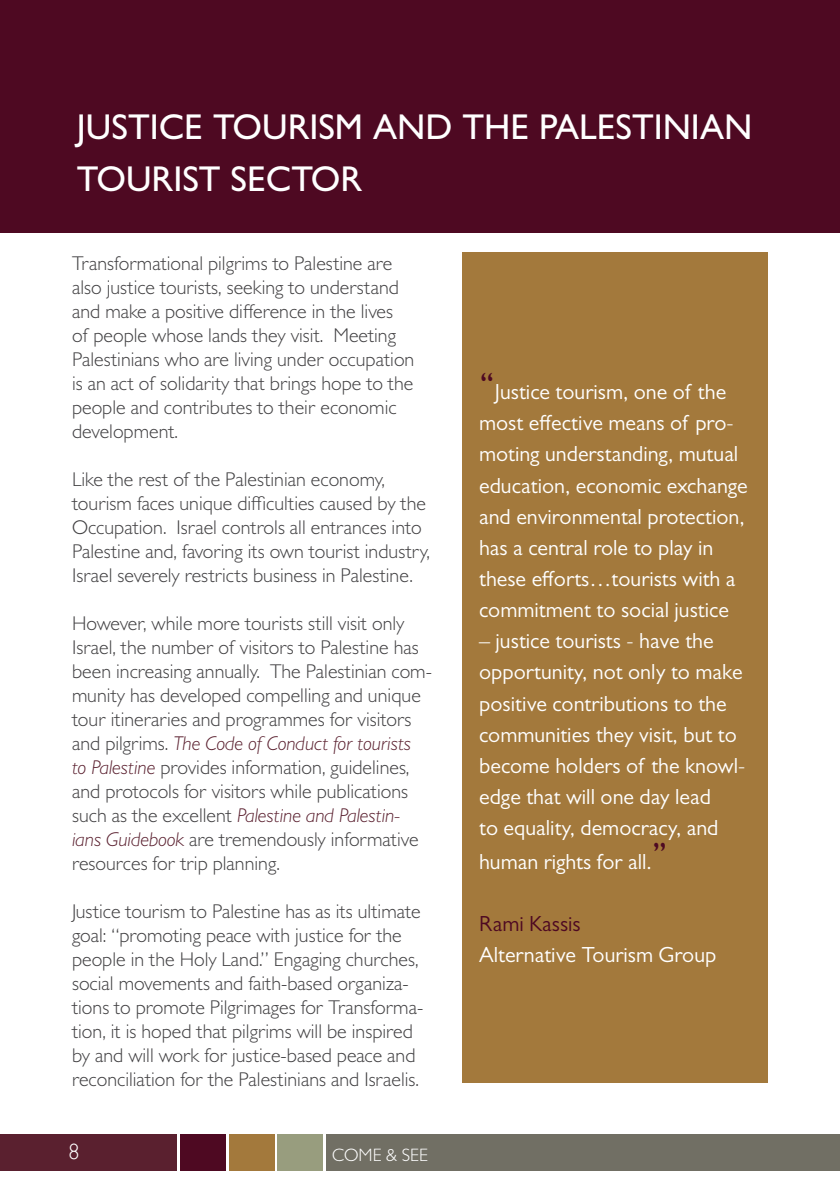
<style>
.page{position:relative;width:840px;height:1191px;background:#fff}
.page>*{position:absolute;margin:0;border:0;box-sizing:border-box;transform-origin:0 0}
.t1{font:500 36px/52px "Gill Sans MT Pro";color:#fff}
.t2{font:22px/31.2px "Gill Sans MT Pro";color:#fff}
.t3{font:22px "Gill Sans MT Pro";color:#4e0922}
.t4{font:300 22px "Gill Sans";color:#fff}
.t5{font:300 20px/24px "Gill Sans MT Pro";color:#414042}
.t6{font:300 18px "Gill Sans MT Pro";color:#fff}
.s1{font-style:italic;color:#5a202f}
.s2{font-size:38px;color:#4e0922}
</style>
<div class="page">
<div style="left:0;top:1134px;width:177px;height:37px;background:#5a202f"></div>
<div style="left:180px;top:1134px;width:46px;height:37px;background:#4e0922"></div>
<div style="left:229px;top:1134px;width:45px;height:37px;background:#a3793c"></div>
<div style="left:277px;top:1134px;width:45px;height:37px;background:#989d7e"></div>
<div style="left:326px;top:1134px;width:513px;height:37px;background:#716f64"></div>
<div style="left:0;top:0;width:839px;height:232px;background:#4e0922"></div>
<div style="left:462px;top:252px;width:305px;height:831px;background:#a3793c"></div>
<h1 class="t1" style="left:77px;top:101px;width:676px">JUSTICE TOURISM AND THE PALESTINIAN<br>TOURIST SECTOR</h1>
<p class="t5" style="left:72px;top:251px;width:343px">Transformational pilgrims to Palestine are also justice tourists, seeking to understand and make a positive difference in the lives of people whose lands they visit. M eeting Palestinians who are living under occupation is an act of solidarity that brings hope to the people and contributes to their economic development.</p>
<p class="t5" style="left:72px;top:467px;width:359px">Like the rest of the Palestinian economy, tourism faces unique difficulties caused by the Occupation. I srael controls all entrances into Palestine and, favoring its own tourist industry, I srael severely restricts business in Palestine.</p>
<p class="t5" style="left:72px;top:611px;width:361px">However, while more tourists still visit only Israel, the number of visitors to Palestine has been increasing annually. The Palestinian com&shy;munity has developed compelling and unique tour itineraries and programmes for visitors and pilgrims. <span class="s1">The Code of Conduct for tourists<br>to Palestine</span> provides information, guidelines, and protocols for visitors while publications such as the excellent <span class="s1">Palestine and Palestin&shy;ians Guidebook</span> are tremendously informative resources for trip planning.</p>
<p class="t5" style="left:72px;top:899px;width:352px">Justice tourism to Palestine has as its ultimate goal: “promoting peace with justice for the people in the Holy Land.” Engaging churches, social movements and faith-based organiza&shy;tions to promote Pilgrimages for Transforma&shy;tion, it is hoped that pilgrims will be inspired by and will work for justice-based peace and reconciliation for the Palestinians and Israelis.</p>
<p class="t4" style="left:68px;top:1139px;width:12px">8</p>
<p class="t6" style="left:332px;top:1143px;width:98px">Come &amp; See</p>
<p class="t2" style="left:479px;top:376px;width:270px"><span class="s2">“</span>Justice tourism, one of the most effective means of pro&shy;moting understanding, mutual education, economic exchange and environmental protection, has a central role to play in these efforts…tourists with a commitment to social justice</p>
<p class="t2" style="left:479px;top:625px;width:267px">– justice tourists - have the opportunity, not only to make positive contributions to the communities they visit, but to become holders of the knowl&shy;edge that will one day lead<br>to equality, democracy, and</p>
<p class="t2" style="left:479px;top:846px;width:190px">human rights for all.<span class="s2">”</span></p>
<p class="t3" style="left:479px;top:910px;width:103px">Rami Kassis</p>
<p class="t2" style="left:479px;top:939px;width:239px">Alternative Tourism Group</p>
</div>
